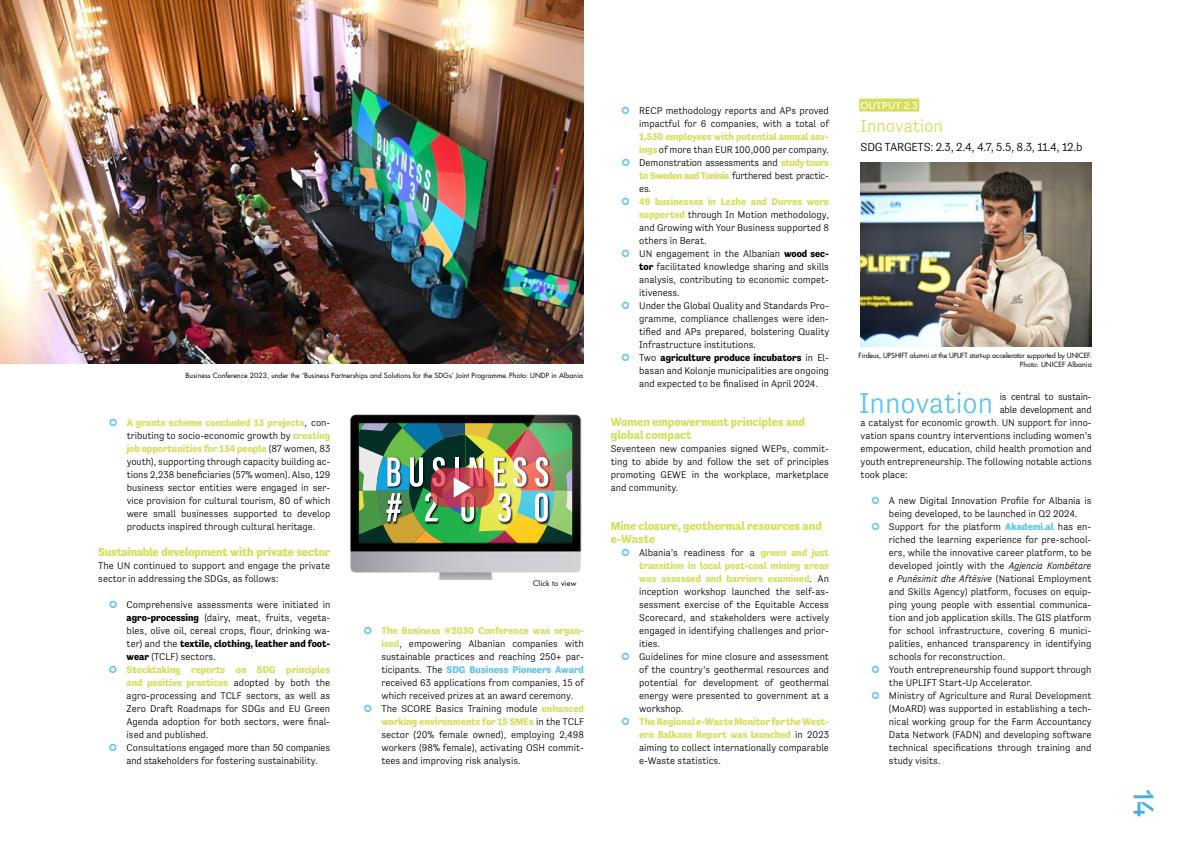
<style>
.page{position:relative;width:1191px;height:842px;background:#fff}
.page>*{position:absolute;margin:0;border:0;box-sizing:border-box;transform-origin:0 0}
.t1{font:300 29.3px "Tenso";color:#5bc3f0}
.t2{font:500 28px "Safiro";color:#3eafe4}
.t3{font:300 18px "Tenso";color:#d4de59}
.t4{font:700 12px/13px "Tenso";color:#d4de59}
.t5{font:300 12px "Tenso";letter-spacing:-.02em;color:#000}
.t6{font:700 12px "Tenso";letter-spacing:-.02em;color:#d4de59}
.t7{font:300 10px/13px "Tenso";color:#000}
.t8{font:300 10px "Tenso";letter-spacing:-.02em;color:#000}
.t9{font:500 10px "Safiro";color:#fff}
.t10{font:7.5px "Futura Std";letter-spacing:.02em;color:#000}
.t11{font:7px "Futura Std";color:#000}
.t12{font:7px/8.4px "Futura Std";letter-spacing:-.02em;color:#000;text-align:right}
.s1{font-weight:700;color:#d4de59}
.s2{font-weight:700}
.s3{font-weight:700;color:#5bc3f0}
.s4{font-style:italic}
</style>
<div class="page">
<img style="left:0;top:0;width:583px;height:364px">
<img style="left:350px;top:414px;width:231px;height:165px">
<img style="left:358px;top:420px;width:221px;height:135px">
<div style="left:859px;top:99px;width:60px;height:13px;background:#d4de59"></div>
<img style="left:860px;top:162px;width:231px;height:185px">
<p class="t11" style="left:185px;top:371px;width:399px">Business Conference 2023, under the ‘Business Partnerships and Solutions for the SDGs’ Joint Programme . Photo: UNDP in Albania</p>
<p class="t7" style="left:127px;top:416px;width:205px;text-align:justify"><span class="s1">A grants scheme concluded 13 projects</span>, con&shy;tributing to socio-economic growth by <span class="s1">creating job opportunities for 134 people</span> (87 women, 83 youth), supporting through capacity building ac&shy;tions 2,238 beneficiaries (57% women). Also, 129 business sector entities were engaged in ser&shy;vice provision for cultural tourism, 80 of which were small businesses supported to develop products inspired through cultural heritage.</p>
<p class="t6" style="left:98px;top:545px;width:233px">Sustainable development with private sector</p>
<p class="t7" style="left:98px;top:559px;width:233px">The UN continued to support and engage the private sector in addressing the SDGs, as follows:</p>
<p class="t7" style="left:127px;top:598px;width:205px">Comprehensive assessments were initiated in <span class="s2">agro-processing</span> (dairy, meat, fruits, vegeta&shy;bles, olive oil, cereal crops, flour, drinking wa&shy;ter) and the <span class="s2">textile, clothing, leather and foot&shy;wear</span> (TCLF) sectors.<br><span class="s1">Stocktaking reports on SDG principles and positive practices</span> adopted by both the agro-processing and TCLF sectors, as well as Zero Draft Roadmaps for SDGs and EU Green Agenda adoption for both sectors, were final&shy;ised and published.<br>Consultations engaged more than 50 companies and stakeholders for fostering sustainability.</p>
<p class="t10" style="left:533px;top:578px;width:45px">Click to view</p>
<p class="t7" style="left:381px;top:624px;width:204px"><span class="s1">The Business #2030 Conference was organ&shy;ised</span>, empowering Albanian companies with sustainable practices and reaching 250+ par&shy;ticipants. The <span class="s3">SDG Business Pioneers Award </span>received 63 applications from companies, 15 of which received prizes at an award ceremony.<br>The SCORE Basics Training module <span class="s1">enhanced working environments for 15 SMEs</span> in the TCLF sector (20% female owned), employing 2,498 workers (98% female), activating OSH commit&shy;tees and improving risk analysis.</p>
<p class="t7" style="left:639px;top:104px;width:191px">RECP methodology reports and APs proved impactful for 6 companies, with a total of</p>
<p class="t7" style="left:639px;top:130px;width:191px;text-align:justify"><span class="s1">1,530 employees with potential annual sav&shy;ings</span> of more than EUR 100,000 per company.<br>Demonstration assessments and <span class="s1">study tours to Sweden and Tunisia</span> furthered best practic&shy;es.</p>
<p class="t7" style="left:639px;top:195px;width:191px"><span class="s1">49 businesses in Lezhe and Durres were supported</span> through In Motion methodology, and Growing with Your Business supported 8 others in Berat.<br>UN engagement in the Albanian <span class="s2">wood sec&shy;tor</span> facilitated knowledge sharing and skills analysis, contributing to economic compet&shy;itiveness.<br>Under the Global Quality and Standards Pro&shy;gramme, compliance challenges were iden&shy;tified and APs prepared, bolstering Quality Infrastructure institutions.<br>Two <span class="s2">agriculture produce incubators</span> in El&shy;basan and Kolonje municipalities are ongoing and expected to be finalised in April 2024.</p>
<p class="t4" style="left:611px;top:415px;width:196px">Women empowerment principles and global compact</p>
<p class="t7" style="left:611px;top:442px;width:220px;text-align:justify">Seventeen new companies signed WEPs, commit&shy;ting to abide by and follow the set of principles promoting GEWE in the workplace, marketplace and community.</p>
<p class="t4" style="left:611px;top:519px;width:212px">Mine closure, geothermal resources and e-Waste</p>
<p class="t7" style="left:639px;top:546px;width:191px">Albania’s readiness for a <span class="s1">green and just transition in local post-coal mining areas was assessed and barriers examined</span>. An inception workshop launched the self-as&shy;sessment exercise of the Equitable Access Scorecard, and stakeholders were actively engaged in identifying challenges and prior&shy;ities.<br>Guidelines for mine closure and assessment of the country’s geothermal resources and potential for development of geothermal energy were presented to government at a workshop.</p>
<p class="t7" style="left:639px;top:715px;width:191px;text-align:justify"><span class="s1">The Regional e-Waste Monitor for the West&shy;ern Balkans Report was launched</span> in 2023 aiming to collect internationally comparable e-Waste statistics.</p>
<p class="t9" style="left:860px;top:99px;width:59px">OUTPUT 2.3</p>
<h3 class="t3" style="left:860px;top:115px;width:84px">Innovation</h3>
<p class="t5" style="left:860px;top:140px;width:223px">SDG TARGETS: 2.3, 2.4, 4.7, 5.5, 8.3, 11.4, 12.b</p>
<p class="t12" style="left:858px;top:351px;width:235px">Firdeus, UPSHIFT alumni at the UPLIFT start-up accelerator supported by UNICEF.<br>Photo: UNICEF Albania</p>
<h1 class="t1" style="left:859px;top:387px;width:135px">Innovation</h1>
<p class="t8" style="left:999px;top:391px;width:93px">is central to sustain-</p>
<p class="t8" style="left:999px;top:404px;width:93px">able development and</p>
<p class="t7" style="left:860px;top:416px;width:233px">a catalyst for economic growth. UN support for inno-</p>
<p class="t7" style="left:860px;top:429px;width:233px">vation spans country interventions including women’s</p>
<p class="t7" style="left:860px;top:442px;width:233px">empowerment, education, child health promotion and</p>
<p class="t7" style="left:860px;top:455px;width:233px">youth entrepreneurship. The following notable actions</p>
<p class="t7" style="left:860px;top:468px;width:48px">took place:</p>
<p class="t7" style="left:889px;top:494px;width:204px">A new Digital Innovation Profile for Albania is being developed, to be launched in Q2 2024.<br>Support for the platform <span class="s3">Akademi.al</span> has en&shy;riched the learning experience for pre-school&shy;ers, while the innovative career platform, to be developed jointly with the <span class="s4">Agjencia Kombëtare e Punësimit dhe Aftësive</span> (National Employment and Skills Agency) platform, focuses on equip&shy;ping young people with essential communica&shy;tion and job application skills. The GIS platform for school infrastructure, covering 6 munici&shy;palities, enhanced transparency in identifying schools for reconstruction.<br>Youth entrepreneurship found support through the UPLIFT Start-Up Accelerator.<br>Ministry of Agriculture and Rural Development (MoARD) was supported in establishing a tech&shy;nical working group for the Farm Accountancy Data Network (FADN) and developing software technical specifications through training and study visits.</p>
<h2 class="t2" style="left:1160px;top:789px;width:29px;rotate:90deg">14</h2>
</div>
